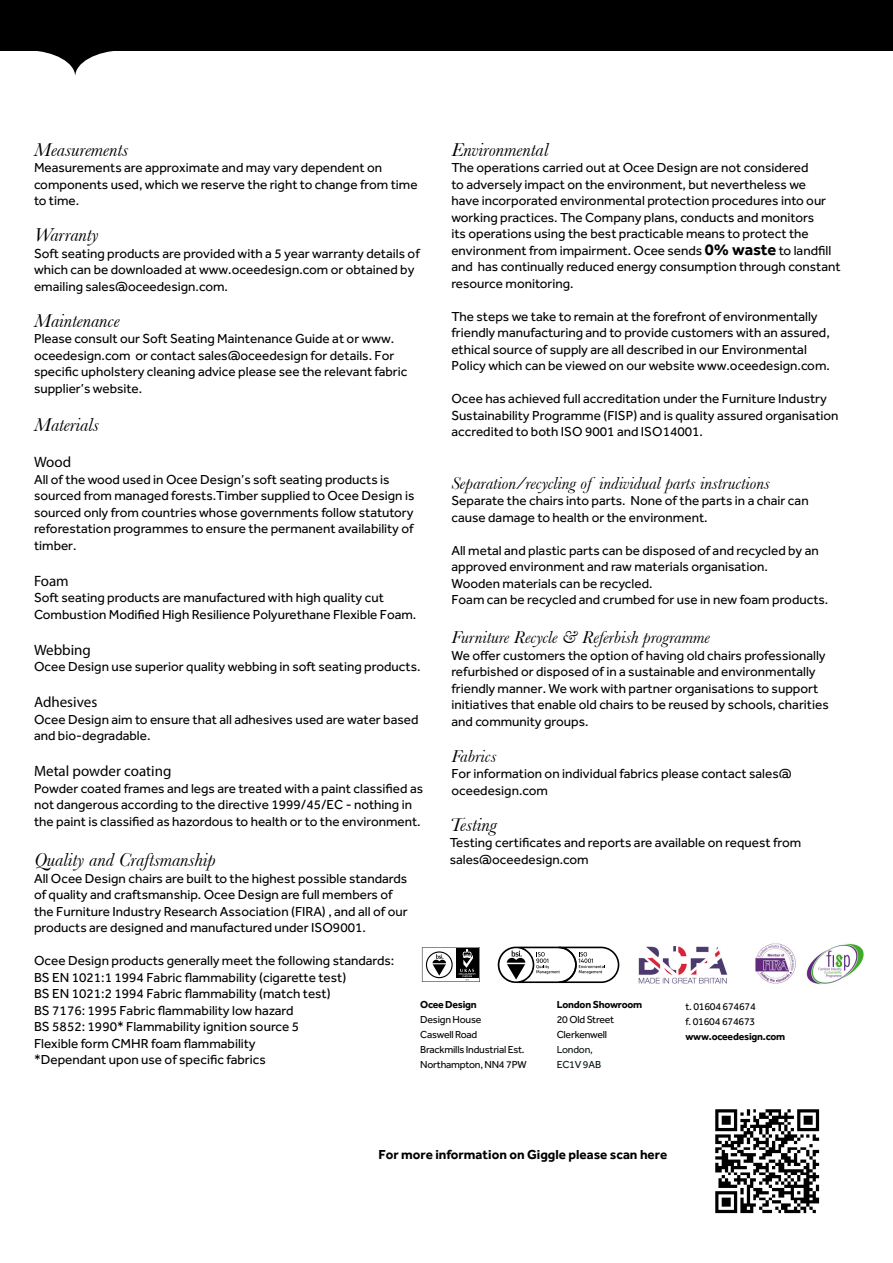
<style>
.page{position:relative;width:893px;height:1263px;background:#fff}
.page>*{position:absolute;margin:0;border:0;box-sizing:border-box;transform-origin:0 0}
.t1{font:italic 19.5px "Baskerville";color:#000}
.t2{font:italic 18px "Baskerville";color:#000}
.t3{font:15px "Myriad Pro";color:#000}
.t4{font:13.5px/16.5px "Effra";color:#000}
.t5{font:700 13.5px "Effra";color:#000}
.t6{font:10.5px/15px "Effra";letter-spacing:-.02em;color:#030405}
.t7{font:10.5px/15px "Effra";letter-spacing:-.02em;color:#020203}
.t8{font:700 10.5px "Effra";letter-spacing:-.02em;color:#030405}
.t9{font:10.5px/15px "Effra";letter-spacing:-.02em;color:#091812}
.s1{font-weight:700;font-size:16.5px}
.s2{font-weight:700}
.s3{font-weight:700;color:#030508}
</style>
<div class="page">
<div style="left:0;top:0;width:893px;height:51px;background:#000"></div>
<svg style="left:28px;top:24px;width:94px;height:53px"></svg>
<svg style="left:422px;top:947px;width:58px;height:35px"></svg>
<svg style="left:498px;top:946px;width:121px;height:37px"></svg>
<img style="left:638px;top:946px;width:90px;height:38px">
<img style="left:755px;top:943px;width:41px;height:41px">
<img style="left:806px;top:943px;width:58px;height:42px">
<img style="left:715px;top:1109px;width:105px;height:105px">
<h1 class="t1" style="left:34px;top:138px;width:96px">Measurements</h1>
<p class="t4" style="left:34px;top:159px;width:385px">Measurements are approximate and may vary dependent on components used, which we reserve the right to change from time to time.</p>
<h1 class="t1" style="left:34px;top:223px;width:66px">Warranty</h1>
<p class="t4" style="left:34px;top:245px;width:387px">Soft seating products are provided with a 5 year warranty details of which can be downloaded at www.oceedesign.com or obtained by emailing sales@oceedesign.com.</p>
<h1 class="t1" style="left:34px;top:309px;width:87px">Maintenance</h1>
<p class="t4" style="left:34px;top:330px;width:375px">Please consult our Soft Seating Maintenance Guide at or www. oceedesign.com or contact sales@oceedesign for details. For specific upholstery cleaning advice please see the relevant fabric supplier’s website.</p>
<h1 class="t1" style="left:34px;top:413px;width:67px">Materials</h1>
<p class="t3" style="left:34px;top:453px;width:39px">Wood</p>
<p class="t4" style="left:34px;top:471px;width:382px">All of the wood used in Ocee Design’s soft seating products is sourced from managed forests.Timber supplied to Ocee Design is sourced only from countries whose governments follow statutory reforestation programmes to ensure the permanent availability of timber.</p>
<p class="t3" style="left:34px;top:571px;width:36px">Foam</p>
<p class="t4" style="left:34px;top:589px;width:384px">Soft seating products are manufactured with high quality cut<br>Combustion Modified High Resilience Polyurethane Flexible Foam.</p>
<p class="t3" style="left:34px;top:640px;width:59px">Webbing</p>
<p class="t4" style="left:34px;top:658px;width:388px">Ocee Design use superior quality webbing in soft seating products.</p>
<p class="t3" style="left:34px;top:693px;width:65px">Adhesives</p>
<p class="t4" style="left:34px;top:711px;width:386px">Ocee Design aim to ensure that all adhesives used are water based and bio-degradable.</p>
<p class="t3" style="left:34px;top:762px;width:139px">Metal powder coating</p>
<p class="t4" style="left:34px;top:780px;width:391px">Powder coated frames and legs are treated with a paint classified as not dangerous according to the directive 1999/45/EC - nothing in the paint is classified as hazordous to health or to the environment.</p>
<h1 class="t1" style="left:451px;top:138px;width:98px">Environmental</h1>
<p class="t4" style="left:451px;top:159px;width:391px">The operations carried out at Ocee Design are not considered<br>to adversely impact on the environment, but nevertheless we<br>have incorporated environmental protection procedures into our working practices. The Company plans, conducts and monitors<br>its operations using the best practicable means to protect the environment from impairment. Ocee sends <span class="s1">0% waste</span> to landfill and has continually reduced energy consumption through constant resource monitoring.</p>
<p class="t4" style="left:451px;top:308px;width:380px">The steps we take to remain at the forefront of environmentally friendly manufacturing and to provide customers with an assured, ethical source of supply are all described in our Environmental Policy which can be viewed on our website www.oceedesign.com.</p>
<p class="t4" style="left:451px;top:390px;width:389px">Ocee has achieved full accreditation under the Furniture Industry<br>Sustainability Programme (FISP) and is quality assured organisation accredited to both ISO 9001 and ISO14001.</p>
<h2 class="t2" style="left:451px;top:472px;width:320px">Separation/recycling of individual parts instructions</h2>
<p class="t4" style="left:451px;top:492px;width:359px">Separate the chairs into parts. None of the parts in a chair can cause damage to health or the environment.</p>
<p class="t4" style="left:451px;top:542px;width:378px">All metal and plastic parts can be disposed of and recycled by an approved environment and raw materials organisation.<br>Wooden materials can be recycled.<br>Foam can be recycled and crumbed for use in new foam products.</p>
<h2 class="t2" style="left:451px;top:627px;width:260px">Furniture Recycle &amp; Referbish programme</h2>
<p class="t4" style="left:451px;top:647px;width:379px">We offer customers the option of having old chairs professionally refurbished or disposed of in a sustainable and environmentally friendly manner. We work with partner organisations to support initiatives that enable old chairs to be reused by schools, charities and community groups.</p>
<h2 class="t2" style="left:451px;top:745px;width:46px">Fabrics</h2>
<p class="t4" style="left:451px;top:765px;width:342px">For information on individual fabrics please contact sales@ oceedesign.com</p>
<h1 class="t1" style="left:450px;top:813px;width:49px">Testing</h1>
<p class="t4" style="left:450px;top:834px;width:353px">Testing certificates and reports are available on request from</p>
<h1 class="t1" style="left:34px;top:848px;width:183px">Quality and Craftsmanship</h1>
<p class="t4" style="left:450px;top:851px;width:141px">sales@oceedesign.com</p>
<p class="t4" style="left:34px;top:870px;width:375px">All Ocee Design chairs are built to the highest possible standards of quality and craftsmanship. Ocee Design are full members of the Furniture Industry Research Association (FIRA) , and all of our products are designed and manufactured under ISO9001.</p>
<p class="t4" style="left:34px;top:952px;width:362px">Ocee Design products generally meet the following standards:<br>BS EN 1021:1 1994 Fabric flammability (cigarette test)<br>BS EN 1021:2 1994 Fabric flammability (match test)<br>BS 7176: 1995 Fabric flammability low hazard<br>BS 5852: 1990* Flammability ignition source 5<br>Flexible form CMHR foam flammability<br>*Dependant upon use of specific fabrics</p>
<p class="t8" style="left:420px;top:998px;width:58px">Ocee Design</p>
<p class="t6" style="left:420px;top:1012px;width:108px">Design House<br>Caswell Road<br>Brackmills Industrial Est.<br>Northampton, NN4 7PW</p>
<p class="t8" style="left:557px;top:998px;width:87px">London Showroom</p>
<p class="t6" style="left:557px;top:1012px;width:59px">20 Old Street<br>Clerkenwell</p>
<p class="t9" style="left:557px;top:1042px;width:46px">London,<br>EC1V 9AB</p>
<p class="t7" style="left:685px;top:999px;width:101px">t. 01604 674674<br>f. 01604 674673 <span class="s2">w</span><span class="s3">ww.oceedesign.com</span></p>
<p class="t5" style="left:378px;top:1146px;width:290px">For more information on Giggle please scan here</p>
</div>
